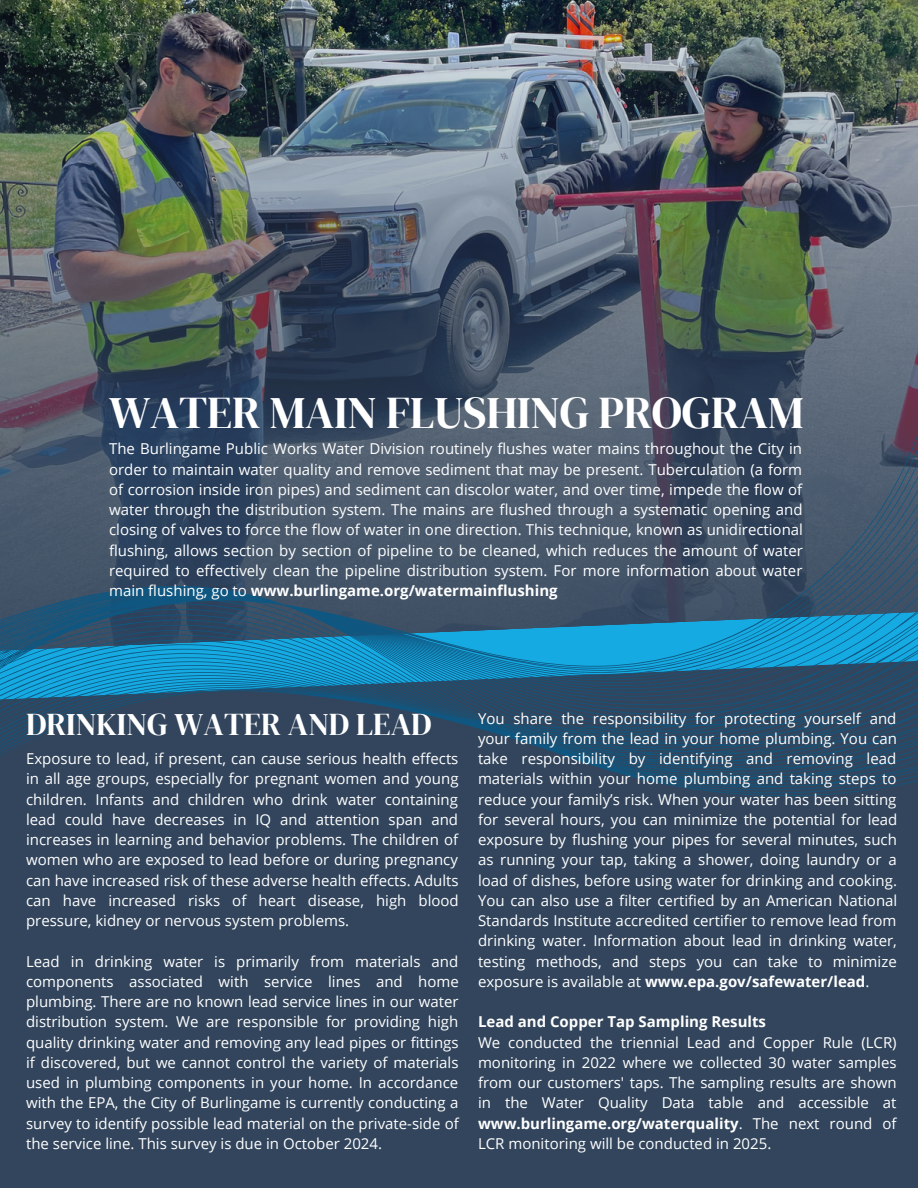
<style>
.page{position:relative;width:918px;height:1188px;background:#32455c}
.page>*{position:absolute;margin:0;border:0;box-sizing:border-box;transform-origin:0 0}
.t1{font:45px "DM Serif Display";letter-spacing:-.005em;color:#fff}
.t2{font:31.5px "DM Serif Display";color:#fff}
.t3{font:15px/20.2px "Open Sans";color:#fff;text-align:justify}
.t4{font:700 15px "Open Sans";color:#fff}
.s1{font-weight:700}
</style>
<div class="page">
<img style="left:0;top:0;width:918px;height:46px">
<img style="left:0;top:46px;width:918px;height:377px">
<svg style="left:0;top:423px;width:918px;height:373px"></svg>
<p class="t1" style="left:109px;top:381px;width:696px">WATER MAIN FLUSHING PROGRAM</p>
<p class="t3" style="left:109px;top:438px;width:695px">The Burlingame Public Works Water Division routinely flushes water mains throughout the City in order to maintain water quality and remove sediment that may be present. Tuberculation (a form of corrosion inside iron pipes) and sediment can discolor water, and over time, impede the flow of water through the distribution system. The mains are flushed through a systematic opening and closing of valves to force the flow of water in one direction. This technique, known as unidirectional flushing, allows section by section of pipeline to be cleaned, which reduces the amount of water required to effectively clean the pipeline distribution system. For more information about water main flushing, go to <span class="s1">www.burlingame.org/watermainflushing</span></p>
<p class="t2" style="left:26px;top:703px;width:407px">DRINKING WATER AND LEAD</p>
<p class="t3" style="left:478px;top:708px;width:421px">You share the responsibility for protecting yourself and your family from the lead in your home plumbing. You can take responsibility by identifying and removing lead materials within your home plumbing and taking steps to reduce your family’s risk. When your water has been sitting for several hours, you can minimize the potential for lead exposure by flushing your pipes for several minutes, such as running your tap, taking a shower, doing laundry or a load of dishes, before using water for drinking and cooking.<br>You can also use a filter certified by an American National Standards Institute accredited certifier to remove lead from drinking water. Information about lead in drinking water, testing methods, and steps you can take to minimize exposure is available at <span class="s1">www.epa.gov/safewater/lead</span>.</p>
<p class="t4" style="left:478px;top:1011px;width:290px">Lead and Copper Tap Sampling Results</p>
<p class="t3" style="left:478px;top:1032px;width:420px">We conducted the triennial Lead and Copper Rule (LCR) monitoring in 2022 where we collected 30 water samples from our customers' taps. The sampling results are shown in the Water Quality Data table and accessible at <span class="s1">www.burlingame.org/waterquality</span>. The next round of LCR monitoring will be conducted in 2025.</p>
<p class="t3" style="left:26px;top:748px;width:434px">Exposure to lead, if present, can cause serious health effects in all age groups, especially for pregnant women and young children. Infants and children who drink water containing lead could have decreases in IQ and attention span and increases in learning and behavior problems. The children of women who are exposed to lead before or during pregnancy can have increased risk of these adverse health effects. Adults can have increased risks of heart disease, high blood pressure, kidney or nervous system problems.</p>
<p class="t3" style="left:26px;top:951px;width:434px">Lead in drinking water is primarily from materials and components associated with service lines and home plumbing. There are no known lead service lines in our water distribution system. We are responsible for providing high quality drinking water and removing any lead pipes or fittings if discovered, but we cannot control the variety of materials used in plumbing components in your home. In accordance with the EPA, the City of Burlingame is currently conducting a survey to identify possible lead material on the private-side of the service line. This survey is due in October 2024.</p>
</div>
